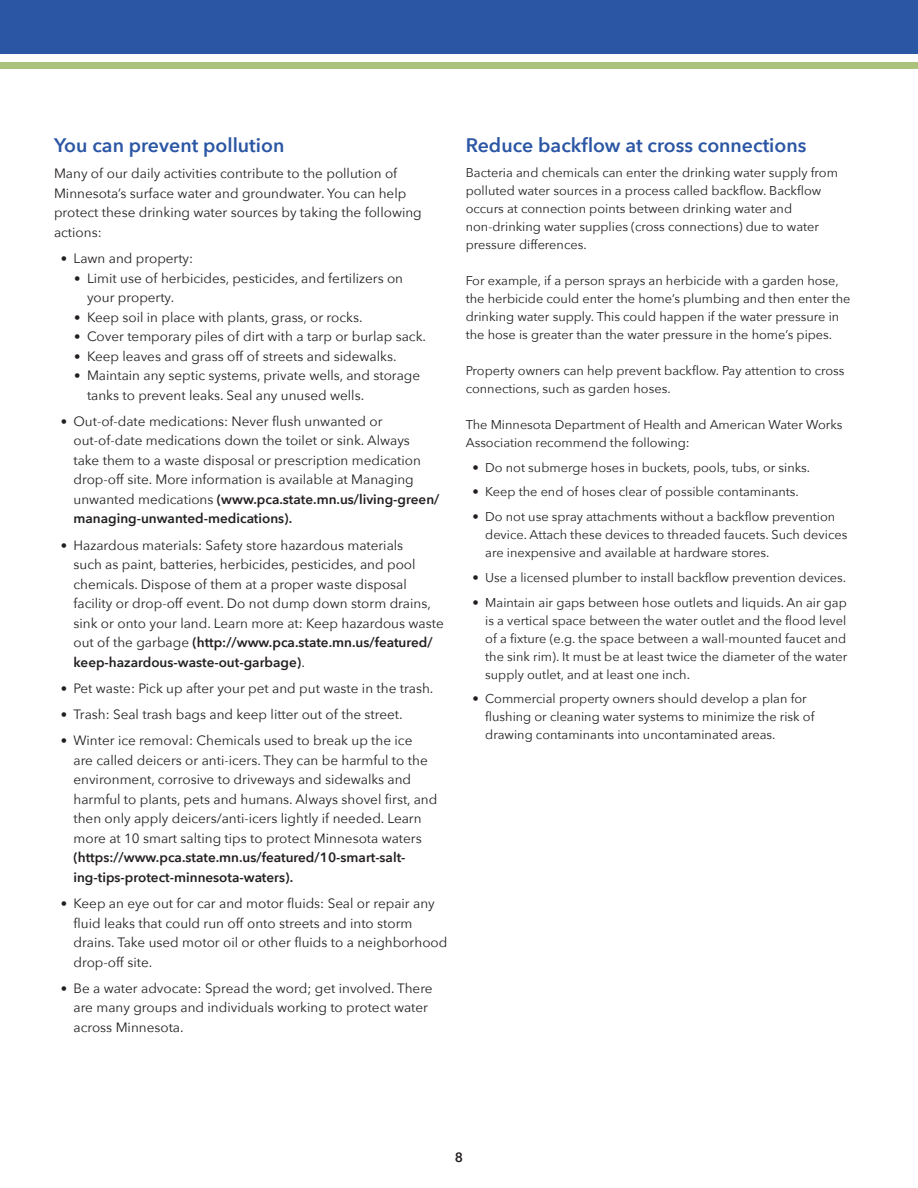
<style>
.page{position:relative;width:918px;height:1188px;background:#fff}
.page>*{position:absolute;margin:0;border:0;box-sizing:border-box;transform-origin:0 0}
.t1{font:600 19.5px "Avenir Next";color:#2b56a4}
.t2{font:13.5px/19.5px "Avenir Next";color:#231f20}
.t3{font:600 13.5px "Avenir Next";color:#231f20}
.t4{font:12.75px/18px "Avenir Next";color:#231f20}
.s1{font-size:12.75px}
.s2{font-weight:600}
</style>
<div class="page">
<div style="left:884px;top:63px;width:34px;height:6px;background:#abc27d"></div>
<div style="left:0;top:0;width:918px;height:54px;background:#2b56a4"></div>
<div style="left:0;top:62px;width:918px;height:6px;background:#abc27d"></div>
<p class="t1" style="left:54px;top:129px;width:232px">You can prevent pollution</p>
<p class="t2" style="left:54px;top:163px;width:369px">Many of our daily activities contribute to the pollution of Minnesota’s surface water and groundwater. You can help protect these drinking water sources by taking the following actions:</p>
<p class="t2" style="left:61px;top:248px;width:134px"><span class="s1">•</span> Lawn and property:</p>
<p class="t2" style="left:87px;top:268px;width:318px;text-indent:-13px"><span class="s1">•</span> Limit use of herbicides, pesticides, and fertilizers on your property.</p>
<p class="t2" style="left:74px;top:307px;width:290px"><span class="s1">•</span> Keep soil in place with plants, grass, or rocks.</p>
<p class="t2" style="left:74px;top:326px;width:353px"><span class="s1">•</span> Cover temporary piles of dirt with a tarp or burlap sack.</p>
<p class="t2" style="left:74px;top:346px;width:324px"><span class="s1">•</span> Keep leaves and grass off of streets and sidewalks.</p>
<p class="t2" style="left:87px;top:365px;width:335px;text-indent:-13px"><span class="s1">•</span> Maintain any septic systems, private wells, and storage tanks to prevent leaks. Seal any unused wells.</p>
<p class="t2" style="left:74px;top:411px;width:367px;text-indent:-13px"><span class="s1">•</span> Out-of-date medications: Never flush unwanted or out-of-date medications down the toilet or sink. Always<br>take them to a waste disposal or prescription medication drop-off site. More information is available at Managing unwanted medications <span class="s2">(www.pca.state.mn.us/living-green/ managing-unwanted-medications).</span></p>
<p class="t2" style="left:74px;top:535px;width:372px;text-indent:-13px"><span class="s1">•</span> Hazardous materials: Safety store hazardous materials<br>such as paint, batteries, herbicides, pesticides, and pool chemicals. Dispose of them at a proper waste disposal facility or drop-off event. Do not dump down storm drains, sink or onto your land. Learn more at: Keep hazardous waste out of the garbage <span class="s2">(http://www.pca.state.mn.us/featured/ keep-hazardous-waste-out-garbage)</span>.</p>
<p class="t2" style="left:61px;top:678px;width:374px"><span class="s1">•</span> Pet waste: Pick up after your pet and put waste in the trash.</p>
<p class="t2" style="left:61px;top:704px;width:344px"><span class="s1">•</span> Trash: Seal trash bags and keep litter out of the street.</p>
<p class="t2" style="left:74px;top:730px;width:365px;text-indent:-13px"><span class="s1">•</span> Winter ice removal: Chemicals used to break up the ice<br>are called deicers or anti-icers. They can be harmful to the environment, corrosive to driveways and sidewalks and harmful to plants, pets and humans. Always shovel first, and then only apply deicers/anti-icers lightly if needed. Learn more at 10 smart salting tips to protect Minnesota waters <span class="s2">(https://www.pca.state.mn.us/featured/10-smart-salt&shy;ing-tips-protect-minnesota-waters).</span></p>
<p class="t2" style="left:74px;top:893px;width:375px;text-indent:-13px"><span class="s1">•</span> Keep an eye out for car and motor fluids: Seal or repair any fluid leaks that could run off onto streets and into storm drains. Take used motor oil or other fluids to a neighborhood drop-off site.</p>
<p class="t2" style="left:74px;top:978px;width:361px;text-indent:-13px"><span class="s1">•</span> Be a water advocate: Spread the word; get involved. There are many groups and individuals working to protect water across Minnesota.</p>
<p class="t1" style="left:466px;top:129px;width:342px">Reduce backflow at cross connections</p>
<p class="t4" style="left:466px;top:163px;width:374px">Bacteria and chemicals can enter the drinking water supply from polluted water sources in a process called backflow. Backflow occurs at connection points between drinking water and non-drinking water supplies (cross connections) due to water pressure differences.</p>
<p class="t4" style="left:466px;top:271px;width:386px">For example, if a person sprays an herbicide with a garden hose, the herbicide could enter the home’s plumbing and then enter the drinking water supply. This could happen if the water pressure in the hose is greater than the water pressure in the home’s pipes.</p>
<p class="t4" style="left:466px;top:361px;width:380px">Property owners can help prevent backflow. Pay attention to cross connections, such as garden hoses.</p>
<p class="t4" style="left:466px;top:415px;width:378px">The Minnesota Department of Health and American Water Works<br>Association recommend the following:</p>
<p class="t4" style="left:472px;top:458px;width:339px">• Do not submerge hoses in buckets, pools, tubs, or sinks.</p>
<p class="t4" style="left:472px;top:482px;width:328px">• Keep the end of hoses clear of possible contaminants.</p>
<p class="t4" style="left:485px;top:507px;width:364px;text-indent:-13px">• Do not use spray attachments without a backflow prevention device. Attach these devices to threaded faucets. Such devices are inexpensive and available at hardware stores.</p>
<p class="t4" style="left:472px;top:568px;width:375px">• Use a licensed plumber to install backflow prevention devices.</p>
<p class="t4" style="left:485px;top:593px;width:364px;text-align:justify;text-indent:-13px">• Maintain air gaps between hose outlets and liquids. An air gap is a vertical space between the water outlet and the flood level of a fixture (e.g. the space between a wall-mounted faucet and the sink rim). It must be at least twice the diameter of the water supply outlet, and at least one inch.</p>
<p class="t4" style="left:485px;top:689px;width:331px;text-indent:-13px">• Commercial property owners should develop a plan for flushing or cleaning water systems to minimize the risk of drawing contaminants into uncontaminated areas.</p>
<p class="t3" style="left:455px;top:1145px;width:10px">8</p>
</div>
